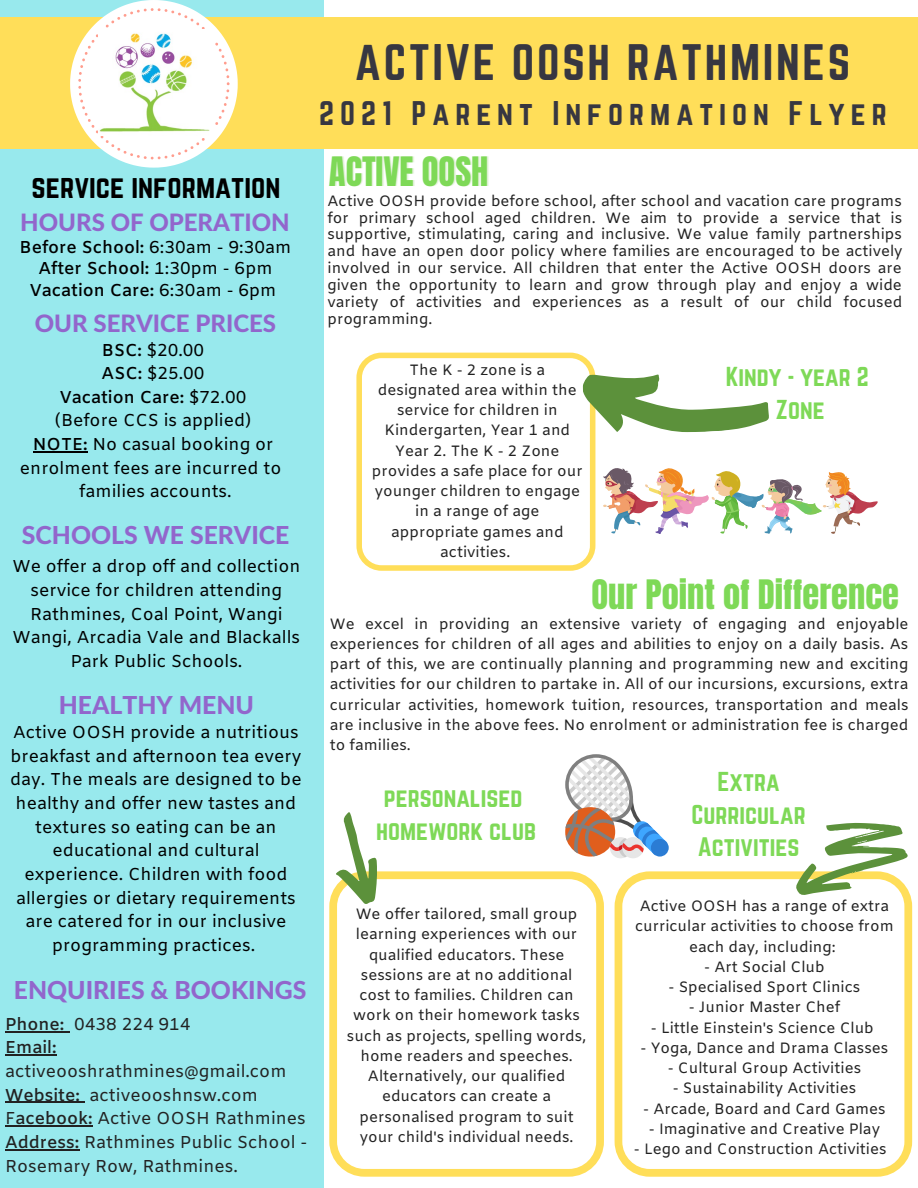
<style>
.page{position:relative;width:918px;height:1188px;background:#fff}
.page>*{position:absolute;margin:0;border:0;box-sizing:border-box;transform-origin:0 0}
.t1{font:45px "Norwester";letter-spacing:.06em;color:#373741}
.t2{font:34.5px "Anton";color:#7ed957}
.t3{font:30px "Norwester";letter-spacing:.2em;color:#373741}
.t4{font:28.5px "Norwester";color:#000}
.t5{font:800 24.75px "Lato Latin";color:#9266cc}
.t6{font:24px/33px "Norwester";color:#7ed957;text-align:center}
.t7{font:800 24px "Lato Latin";color:#9266cc}
.t8{font:17.25px/23.7px "Amiko";color:#000;text-align:center}
.t9{font:17.25px/23.7px "Amiko";color:#222}
.t10{font:600 17.25px/21.3px "Amiko";color:#000;text-align:center}
.t11{font:600 17.25px/23.7px "Amiko";color:#222}
.t12{font:15px/20.2px "Amiko";color:#222;text-align:center}
.s1{font-weight:400}
.s2{font-weight:600}
</style>
<div class="page">
<div style="left:0;top:0;width:323px;height:1188px;background:#98e9ed"></div>
<div style="left:0;top:18px;width:918px;height:130px;background:#ffde59"></div>
<svg style="left:70px;top:0;width:168px;height:168px"></svg>
<img style="left:99px;top:30px;width:115px;height:106px">
<svg style="left:615px;top:871px;width:297px;height:306px"></svg>
<svg style="left:565px;top:754px;width:104px;height:104px"></svg>
<svg style="left:329px;top:871px;width:275px;height:306px"></svg>
<svg style="left:356px;top:353px;width:239px;height:218px"></svg>
<svg style="left:603px;top:468px;width:275px;height:66px"></svg>
<svg style="left:796px;top:823px;width:112px;height:73px"></svg>
<svg style="left:329px;top:812px;width:55px;height:97px"></svg>
<hr style="left:5px;top:1031px;width:64px;height:1px;background:#222">
<hr style="left:5px;top:1055px;width:52px;height:1px;background:#222">
<hr style="left:5px;top:1102px;width:80px;height:1px;background:#222">
<svg style="left:5px;top:1125px;width:10px;height:2px"></svg>
<hr style="left:15px;top:1125px;width:78px;height:2px;background:#222">
<hr style="left:5px;top:1149px;width:74px;height:1px;background:#222">
<svg style="left:582px;top:364px;width:187px;height:75px"></svg>
<hr style="left:33px;top:451px;width:55px;height:1px;background:#000">
<h3 class="t4" style="left:32px;top:173px;width:250px">service information</h3>
<h3 class="t7" style="left:20px;top:212px;width:271px">HOURS OF OPERATION</h3>
<p class="t10" style="left:20px;top:238px;width:273px">Before School: <span class="s1">6:30am - 9:30am<br></span>After School: <span class="s1">1:30pm - 6pm<br></span>Vacation Care: <span class="s1">6:30am - 6pm</span></p>
<h3 class="t7" style="left:35px;top:312px;width:243px">OUR SERVICE PRICES</h3>
<p class="t8" style="left:20px;top:339px;width:263px"><span class="s2">BSC:</span> $20.00<br><span class="s2">ASC:</span> $25.00<br><span class="s2">Vacation Care:</span> $72.00<br>(Before CCS is applied)<br><span class="s2">NOTE:</span> No casual booking or enrolment fees are incurred to families accounts.</p>
<h3 class="t5" style="left:22px;top:524px;width:269px">SCHOOLS WE SERVICE</h3>
<p class="t8" style="left:12px;top:556px;width:289px">We offer a drop off and collection service for children attending<br>Rathmines, Coal Point, Wangi<br>Wangi, Arcadia Vale and Blackalls<br>Park Public Schools.</p>
<h3 class="t5" style="left:59px;top:694px;width:197px">HEALTHY MENU</h3>
<p class="t8" style="left:10px;top:722px;width:293px">Active OOSH provide a nutritious breakfast and afternoon tea every day. The meals are designed to be healthy and offer new tastes and textures so eating can be an educational and cultural experience. Children with food allergies or dietary requirements are catered for in our inclusive programming practices.</p>
<h3 class="t5" style="left:14px;top:979px;width:294px">ENQUIRIES &amp; BOOKINGS</h3>
<p class="t11" style="left:5px;top:1014px;width:187px">Phone: <span class="s1">0438 224 914<br></span>Email:</p>
<p class="t9" style="left:5px;top:1061px;width:304px">activeooshrathmines@gmail.com<br><span class="s2">Website:</span> activeooshnsw.com<br>F<span class="s2">acebook:</span> Active OOSH Rathmines<br><span class="s2">Address:</span> Rathmines Public School -<br>Rosemary Row, Rathmines.</p>
<h1 class="t1" style="left:355px;top:41px;width:497px">ACTIVE OOSH RATHMINES</h1>
<h3 class="t3" style="left:319px;top:99px;width:569px">2021 Parent Information Flyer</h3>
<h2 class="t2" style="left:329px;top:147px;width:161px">ACTIVE OOSH</h2>
<p class="t12" style="left:327px;top:193px;width:577px;line-height:16.8px;text-align:justify">Active OOSH provide before school, after school and vacation care programs for primary school aged children. We aim to provide a service that is supportive, stimulating, caring and inclusive. We value family partnerships and have an open door policy where families are encouraged to be actively involved in our service. All children that enter the Active OOSH doors are given the opportunity to learn and grow through play and enjoy a wide variety of activities and experiences as a result of our child focused programming.</p>
<p class="t12" style="left:372px;top:361px;width:212px">The K - 2 zone is a designated area within the service for children in<br>Kindergarten, Year 1 and<br>Year 2. The K - 2 Zone provides a safe place for our younger children to engage in a range of age appropriate games and activities.</p>
<h3 class="t6" style="left:726px;top:362px;width:145px">Kindy - year 2<br>Zone</h3>
<h2 class="t2" style="left:592px;top:570px;width:309px">Our Point of Difference</h2>
<p class="t12" style="left:330px;top:615px;width:580px;text-align:justify">We excel in providing an extensive variety of engaging and enjoyable experiences for children of all ages and abilities to enjoy on a daily basis. As part of this, we are continually planning and programming new and exciting activities for our children to partake in. All of our incursions, excursions, extra curricular activities, homework tuition, resources, transportation and meals are inclusive in the above fees. No enrolment or administration fee is charged to families.</p>
<h3 class="t6" style="left:376px;top:782px;width:162px">personalised homework club</h3>
<h3 class="t6" style="left:692px;top:766px;width:116px">Extra<br>Curricular<br>Activities</h3>
<p class="t12" style="left:347px;top:905px;width:241px">We offer tailored, small group learning experiences with our qualified educators. These sessions are at no additional cost to families. Children can work on their homework tasks such as projects, spelling words, home readers and speeches.<br>Alternatively, our qualified educators can create a personalised program to suit your child's individual needs.</p>
<p class="t12" style="left:635px;top:897px;width:260px">Active OOSH has a range of extra curricular activities to choose from each day, including:</p>
<p class="t12" style="left:704px;top:958px;width:122px">- Art Social Club</p>
<p class="t12" style="left:669px;top:978px;width:193px">- Specialised Sport Clinics</p>
<p class="t12" style="left:689px;top:998px;width:153px">- Junior Master Chef</p>
<p class="t12" style="left:651px;top:1019px;width:225px">- Little Einstein's Science Club</p>
<p class="t12" style="left:640px;top:1039px;width:250px">- Yoga, Dance and Drama Classes</p>
<p class="t12" style="left:668px;top:1059px;width:195px">- Cultural Group Activities</p>
<p class="t12" style="left:673px;top:1079px;width:185px">- Sustainability Activities</p>
<p class="t12" style="left:643px;top:1100px;width:244px">- Arcade, Board and Card Games</p>
<p class="t12" style="left:649px;top:1120px;width:233px">- Imaginative and Creative Play</p>
<p class="t12" style="left:634px;top:1140px;width:254px">- Lego and Construction Activities</p>
</div>
